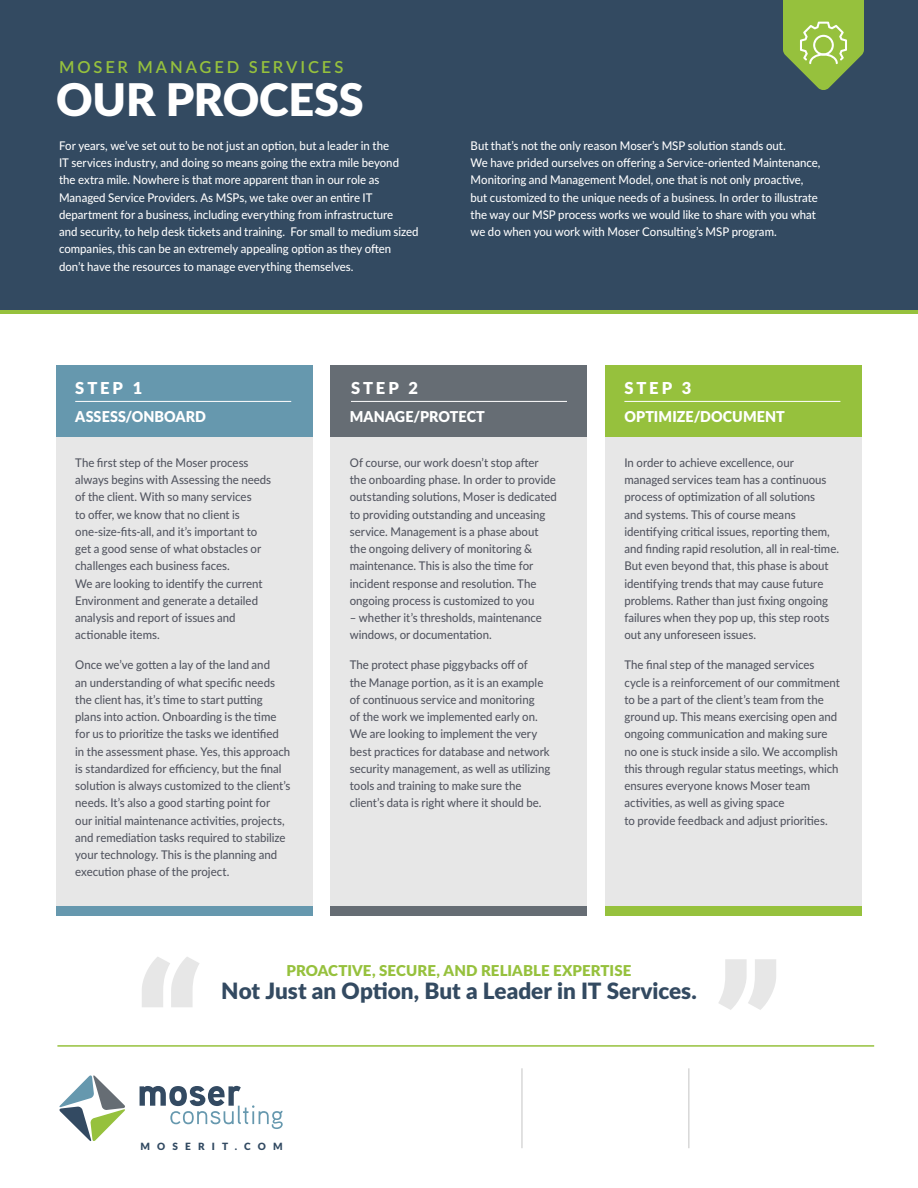
<style>
.page{position:relative;width:918px;height:1188px;background:#fff}
.page>*{position:absolute;margin:0;border:0;box-sizing:border-box;transform-origin:0 0}
.t1{font:700 178.5px "Roboto Slab";color:#e7e7e7}
.t2{font:900 45px "Lato";letter-spacing:-.005em;color:#fff}
.t3{font:900 22.5px "Lato";color:#334a61}
.t4{font:600 16.5px "Lato";letter-spacing:.175em;color:#96c13d}
.t5{font:900 16.5px "Lato";letter-spacing:.18em;color:#fff}
.t6{font:900 15px "Lato";letter-spacing:.005em;color:#fff;scale:.95 1}
.t7{font:900 15px "Lato";letter-spacing:.005em;color:#96c13d}
.t8{font:500 12px/17.2px "Lato";color:#51545f;scale:.95 1}
.t9{font:500 12px/17.2px "Lato";color:#fff;scale:.95 1}
.t10{font:900 10.05px "Lato";letter-spacing:.72em;color:#324a62}
</style>
<div class="page">
<div style="left:0;top:0;width:918px;height:310px;background:#334a61"></div>
<svg style="left:140px;top:1086px;width:143px;height:43px"></svg>
<svg style="left:59px;top:1075px;width:66px;height:66px"></svg>
<hr style="left:521px;top:1068px;width:2px;height:80px;background:#d8d8d8">
<hr style="left:688px;top:1068px;width:2px;height:80px;background:#d8d8d8">
<svg style="left:783px;top:0;width:81px;height:90px"></svg>
<hr style="left:57px;top:1045px;width:817px;height:2px;background:#96c13d">
<div style="left:56px;top:399px;width:257px;height:507px;background:#e7e7e7"></div>
<div style="left:605px;top:399px;width:257px;height:507px;background:#e7e7e7"></div>
<div style="left:56px;top:366px;width:257px;height:71px;background:#6698ae"></div>
<div style="left:56px;top:906px;width:257px;height:10px;background:#6698ae"></div>
<div style="left:605px;top:366px;width:257px;height:71px;background:#96c13d"></div>
<div style="left:605px;top:906px;width:257px;height:10px;background:#96c13d"></div>
<div style="left:331px;top:399px;width:256px;height:507px;background:#e7e7e7"></div>
<div style="left:331px;top:366px;width:256px;height:71px;background:#666d74"></div>
<div style="left:331px;top:906px;width:256px;height:10px;background:#666d74"></div>
<hr style="left:75px;top:401px;width:216px;height:1px;background:#fff">
<hr style="left:351px;top:401px;width:216px;height:1px;background:#fff">
<hr style="left:624px;top:401px;width:216px;height:1px;background:#fff">
<h3 class="t4" style="left:59px;top:55px;width:286px">MOSER MANAGED SERVICES</h3>
<h2 class="t2" style="left:56px;top:65px;width:309px">OUR PROCESS</h2>
<p class="t9" style="left:59px;top:136px;width:380px">For years, we’ve set out to be not just an option, but a leader in the<br>IT services industry, and doing so means going the extra mile beyond the extra mile. Nowhere is that more apparent than in our role as Managed Service Providers. As MSPs, we take over an entire IT department for a business, including everything from infrastructure<br>and security, to help desk tickets and training. For small to medium sized companies, this can be an extremely appealing option as they often don’t have the resources to manage everything themselves.</p>
<p class="t9" style="left:471px;top:136px;width:370px">But that’s not the only reason Moser’s MSP solution stands out.<br>We have prided ourselves on offering a Service-oriented Maintenance, Monitoring and Management Model, one that is not only proactive, but customized to the unique needs of a business. In order to illustrate the way our MSP process works we would like to share with you what we do when you work with Moser Consulting’s MSP program.</p>
<h3 class="t5" style="left:75px;top:376px;width:69px">STEP 1</h3>
<h3 class="t5" style="left:351px;top:376px;width:69px">STEP 2</h3>
<h3 class="t5" style="left:624px;top:376px;width:69px">STEP 3</h3>
<p class="t6" style="left:75px;top:405px;width:139px">ASSESS/ONBOARD</p>
<p class="t6" style="left:624px;top:405px;width:170px">OPTIMIZE/DOCUMENT</p>
<p class="t8" style="left:75px;top:453px;width:208px">The first step of the Moser process always begins with Assessing the needs of the client. With so many services<br>to offer, we know that no client is one-size-fits-all, and it’s important to get a good sense of what obstacles or challenges each business faces.<br>We are looking to identify the current Environment and generate a detailed analysis and report of issues and actionable items.</p>
<p class="t8" style="left:75px;top:656px;width:228px">Once we’ve gotten a lay of the land and<br>an understanding of what specific needs the client has, it’s time to start putting plans into action. Onboarding is the time for us to prioritize the tasks we identified in the assessment phase. Yes, this approach is standardized for efficiency, but the final solution is always customized to the client’s needs. It’s also a good starting point for<br>our initial maintenance activities, projects, and remediation tasks required to stabilize your technology. This is the planning and execution phase of the project.</p>
<p class="t6" style="left:350px;top:405px;width:144px">MANAGE/PROTECT</p>
<p class="t8" style="left:350px;top:453px;width:220px">Of course, our work doesn’t stop after the onboarding phase. In order to provide outstanding solutions, Moser is dedicated to providing outstanding and unceasing service. Management is a phase about the ongoing delivery of monitoring &amp; maintenance. This is also the time for incident response and resolution. The ongoing process is customized to you</p>
<p class="t8" style="left:350px;top:609px;width:204px">– whether it’s thresholds, maintenance windows, or documentation.</p>
<p class="t8" style="left:350px;top:656px;width:213px">The protect phase piggybacks off of<br>the Manage portion, as it is an example of continuous service and monitoring<br>of the work we implemented early on.<br>We are looking to implement the very best practices for database and network security management, as well as utilizing tools and training to make sure the client’s data is right where it should be.</p>
<p class="t8" style="left:624px;top:453px;width:227px">In order to achieve excellence, our managed services team has a continuous process of optimization of all solutions<br>and systems. This of course means identifying critical issues, reporting them, and finding rapid resolution, all in real-time.<br>But even beyond that, this phase is about identifying trends that may cause future problems. Rather than just fixing ongoing failures when they pop up, this step roots out any unforeseen issues.</p>
<p class="t8" style="left:624px;top:656px;width:228px">The final step of the managed services cycle is a reinforcement of our commitment to be a part of the client’s team from the ground up. This means exercising open and ongoing communication and making sure no one is stuck inside a silo. We accomplish this through regular status meetings, which ensures everyone knows Moser team activities, as well as giving space<br>to provide feedback and adjust priorities.</p>
<h1 class="t1" style="left:133px;top:908px;width:74px">“</h1>
<h1 class="t1" style="left:712px;top:908px;width:75px">”</h1>
<p class="t7" style="left:286px;top:959px;width:346px">PROACTIVE, SECURE, AND RELIABLE EXPERTISE</p>
<h3 class="t3" style="left:221px;top:974px;width:477px">Not Just an Option, But a Leader in IT Services.</h3>
<p class="t10" style="left:141px;top:1139px;width:144px">MOSERIT.COM</p>
</div>
